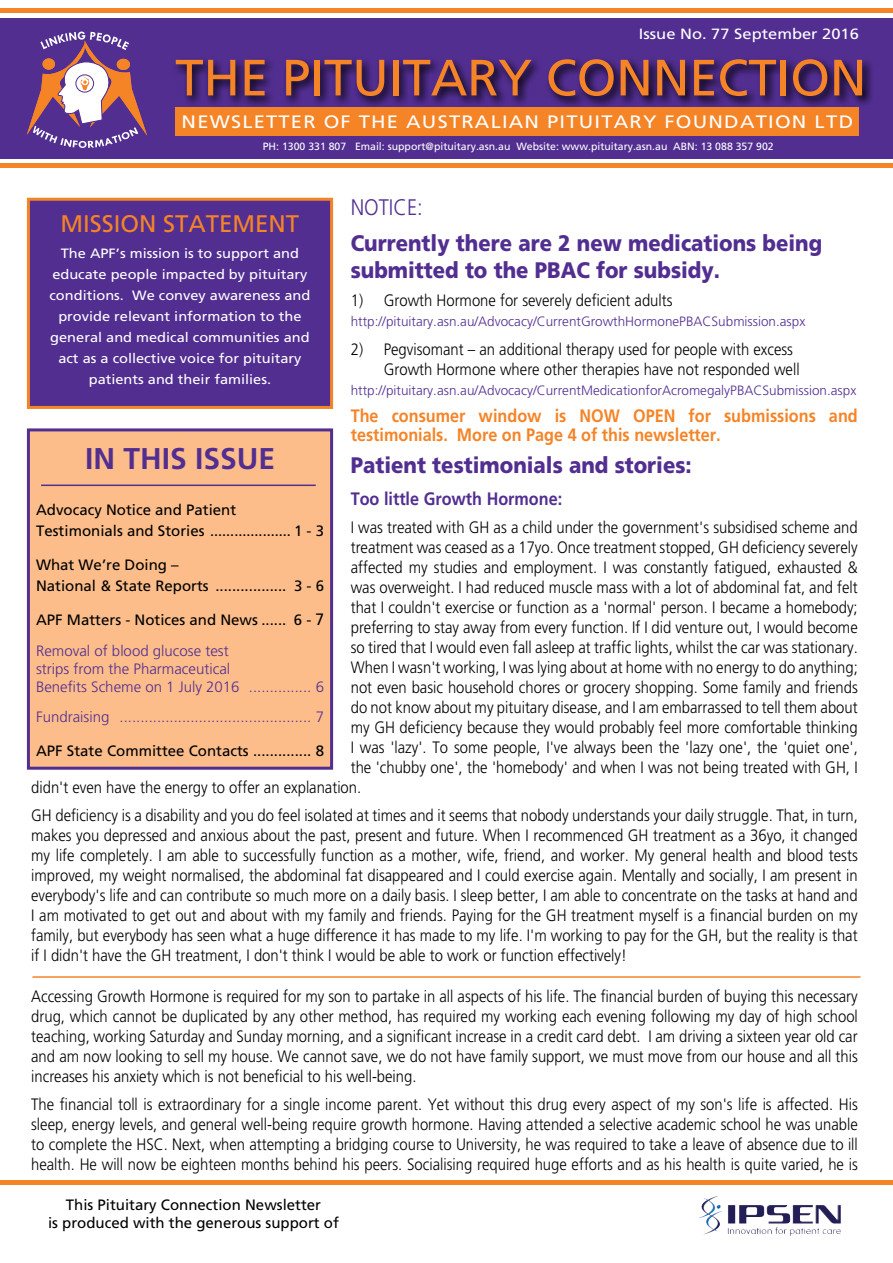
<style>
.page{position:relative;width:893px;height:1263px;background:#fff}
.page>*{position:absolute;margin:0;border:0;box-sizing:border-box;transform-origin:0 0}
.t1{font:51px "Frutiger";letter-spacing:-.005em;color:#f58427}
.t2{font:700 30px "Frutiger";color:#522e91}
.t3{font:24px "Frutiger";color:#f58427}
.t4{font:900 22.5px/27px "Frutiger";color:#522e91;scale:.9 1}
.t5{font:300 22.5px "Frutiger";color:#522e91;scale:.9 1}
.t6{font:700 18px/18.8px "Frutiger";color:#f58427;scale:.9 1}
.t7{font:18px "Frutiger";letter-spacing:.06em;color:#fff;scale:1.12 1}
.t8{font:700 18px "Frutiger";color:#522e91;scale:.9 1}
.t9{font:300 16.5px/20px "Frutiger";color:#000;text-align:justify;scale:.9 1}
.t10{font:15px/21px "Frutiger";color:#000}
.t11{font:300 15px/18px "Frutiger";color:#522e91}
.t12{font:14.85px "Frutiger";color:#fff;scale:1.11 1}
.t13{font:13.5px/21px "Frutiger";color:#fff;text-align:center;scale:1.08 1}
.t14{font:300 13.5px "Frutiger";color:#522e91}
.t15{font:10.5px "Frutiger";color:#fff}
.s1{font-size:16.5px}
.s2{font-weight:300;color:#522e91}
</style>
<div class="page">
<div style="left:27px;top:198px;width:306px;height:211px;background:#522e91;border:3px solid #f58427"></div>
<div style="left:27px;top:428px;width:306px;height:342px;background:#fcbd8a;border:3px solid #522e91"></div>
<hr style="left:41px;top:484px;width:275px;height:2px;background:#522e91">
<div style="left:0;top:18px;width:893px;height:140px;background:#522e91"></div>
<div style="left:172px;top:56px;width:702px;height:53px;background:#000;opacity:.95"></div>
<svg style="left:27px;top:32px;width:120px;height:116px"></svg>
<div style="left:176px;top:107px;width:683px;height:29px;background:#f58427"></div>
<hr style="left:0;top:164px;width:893px;height:4px;background:#f58427">
<hr style="left:0;top:9px;width:893px;height:4px;background:#f58427">
<img style="left:699px;top:1196px;width:16px;height:22px">
<hr style="left:0;top:1180px;width:893px;height:4px;background:#f58427">
<hr style="left:32px;top:976px;width:828px;height:2px;background:#f58427">
<p class="t12" style="left:639px;top:25px;width:200px">Issue No. 77 September 2016</p>
<h1 class="t1" style="left:175px;top:48px;width:693px">THE PITUITARY CONNECTION</h1>
<p class="t7" style="left:182px;top:111px;width:601px">NEWSLETTER OF THE AUSTRALIAN PITUITARY FOUNDATION LTD</p>
<p class="t15" style="left:263px;top:140px;width:512px">PH: 1300 331 807 Email: support@pituitary.asn.au Website: www.pituitary.asn.au ABN: 13 088 357 902</p>
<h3 class="t5" style="left:351px;top:195px;width:82px">NOTICE:</h3>
<h3 class="t4" style="left:351px;top:229px;width:525px">Currently there are 2 new medications being submitted to the PBAC for subsidy.</h3>
<p class="t9" style="left:351px;top:291px;width:359px">1) Growth Hormone for severely deficient adults</p>
<p class="t14" style="left:351px;top:314px;width:456px">http://pituitary.asn.au/Advocacy/CurrentGrowthHormonePBACSubmission.aspx</p>
<p class="t9" style="left:384px;top:339px;width:464px;text-indent:-33px">2) Pegvisomant – an additional therapy used for people with excess<br>Growth Hormone where other therapies have not responded well</p>
<p class="t14" style="left:351px;top:382px;width:507px">http://pituitary.asn.au/Advocacy/CurrentMedicationforAcromegalyPBACSubmission.aspx</p>
<p class="t6" style="left:351px;top:406px;width:565px">The consumer window is NOW OPEN for submissions and testimonials. More on Page 4 of this newsletter.</p>
<h3 class="t4" style="left:351px;top:452px;width:380px">Patient testimonials and stories:</h3>
<p class="t8" style="left:351px;top:488px;width:237px">Too little Growth Hormone:</p>
<p class="t9" style="left:351px;top:518px;width:565px">I was treated with GH as a child under the government's subsidised scheme and</p>
<p class="t9" style="left:351px;top:538px;width:565px">treatment was ceased as a 17yo. Once treatment stopped, GH deficiency severely</p>
<p class="t9" style="left:351px;top:557px;width:565px">affected my studies and employment. I was constantly fatigued, exhausted &amp;</p>
<p class="t9" style="left:351px;top:577px;width:565px">was overweight. I had reduced muscle mass with a lot of abdominal fat, and felt</p>
<p class="t9" style="left:351px;top:597px;width:565px">that I couldn't exercise or function as a 'normal' person. I became a homebody;</p>
<p class="t9" style="left:351px;top:617px;width:565px">preferring to stay away from every function. If I did venture out, I would become</p>
<p class="t9" style="left:351px;top:637px;width:565px">so tired that I would even fall asleep at traffic lights, whilst the car was stationary.</p>
<p class="t9" style="left:351px;top:657px;width:565px">When I wasn't working, I was lying about at home with no energy to do anything;</p>
<p class="t9" style="left:351px;top:677px;width:565px">not even basic household chores or grocery shopping. Some family and friends</p>
<p class="t9" style="left:351px;top:697px;width:565px">do not know about my pituitary disease, and I am embarrassed to tell them about</p>
<p class="t9" style="left:351px;top:717px;width:565px">my GH deficiency because they would probably feel more comfortable thinking</p>
<p class="t9" style="left:351px;top:737px;width:565px">I was 'lazy'. To some people, I've always been the 'lazy one', the 'quiet one',</p>
<p class="t9" style="left:351px;top:757px;width:565px">the 'chubby one', the 'homebody' and when I was not being treated with GH, I</p>
<p class="t9" style="left:31px;top:777px;width:368px">didn't even have the energy to offer an explanation.</p>
<p class="t9" style="left:31px;top:805px;width:920px">GH deficiency is a disability and you do feel isolated at times and it seems that nobody understands your daily struggle. That, in turn, makes you depressed and anxious about the past, present and future. When I recommenced GH treatment as a 36yo, it changed my life completely. I am able to successfully function as a mother, wife, friend, and worker. My general health and blood tests improved, my weight normalised, the abdominal fat disappeared and I could exercise again. Mentally and socially, I am present in everybody's life and can contribute so much more on a daily basis. I sleep better, I am able to concentrate on the tasks at hand and I am motivated to get out and about with my family and friends. Paying for the GH treatment myself is a financial burden on my family, but everybody has seen what a huge difference it has made to my life. I'm working to pay for the GH, but the reality is that if I didn't have the GH treatment, I don't think I would be able to work or function effectively!</p>
<p class="t9" style="left:31px;top:986px;width:920px">Accessing Growth Hormone is required for my son to partake in all aspects of his life. The financial burden of buying this necessary drug, which cannot be duplicated by any other method, has required my working each evening following my day of high school teaching, working Saturday and Sunday morning, and a significant increase in a credit card debt. I am driving a sixteen year old car and am now looking to sell my house. We cannot save, we do not have family support, we must move from our house and all this increases his anxiety which is not beneficial to his well-being.</p>
<p class="t9" style="left:31px;top:1094px;width:920px">The financial toll is extraordinary for a single income parent. Yet without this drug every aspect of my son's life is affected. His sleep, energy levels, and general well-being require growth hormone. Having attended a selective academic school he was unable to complete the HSC. Next, when attempting a bridging course to University, he was required to take a leave of absence due to ill health. He will now be eighteen months behind his peers. Socialising required huge efforts and as his health is quite varied, he is</p>
<h3 class="t3" style="left:61px;top:210px;width:240px">MISSION STATEMENT</h3>
<p class="t13" style="left:50px;top:242px;width:243px">The APF’s mission is to support and educate people impacted by pituitary conditions. We convey awareness and provide relevant information to the general and medical communities and act as a collective voice for pituitary patients and their families.</p>
<h2 class="t2" style="left:85px;top:441px;width:192px">IN THIS ISSUE</h2>
<p class="t10" style="left:36px;top:499px;width:290px">Advocacy Notice and Patient<br>Testimonials and Stories .................... 1 - 3</p>
<p class="t10" style="left:36px;top:554px;width:289px">What We’re Doing –<br>National &amp; State Reports ................. 3 - 6</p>
<p class="t10" style="left:36px;top:604px;width:290px;line-height:30.8px">APF Matters - Notices and News ...... 6 - <span class="s1">7<br></span><span class="s2">Removal of blood glucose test</span></p>
<p class="t11" style="left:36px;top:659px;width:289px">strips from the Pharmaceutical<br>Benefits Scheme on 1 July 2016 ............... 6</p>
<p class="t11" style="left:36px;top:708px;width:289px">Fundraising .............................................. 7</p>
<p class="t10" style="left:36px;top:740px;width:289px">APF State Committee Contacts .............. 8</p>
<p class="t10" style="left:48px;top:1196px;width:292px;line-height:18px;text-align:center">This Pituitary Connection Newsletter<br>is produced with the generous support of</p>
</div>
